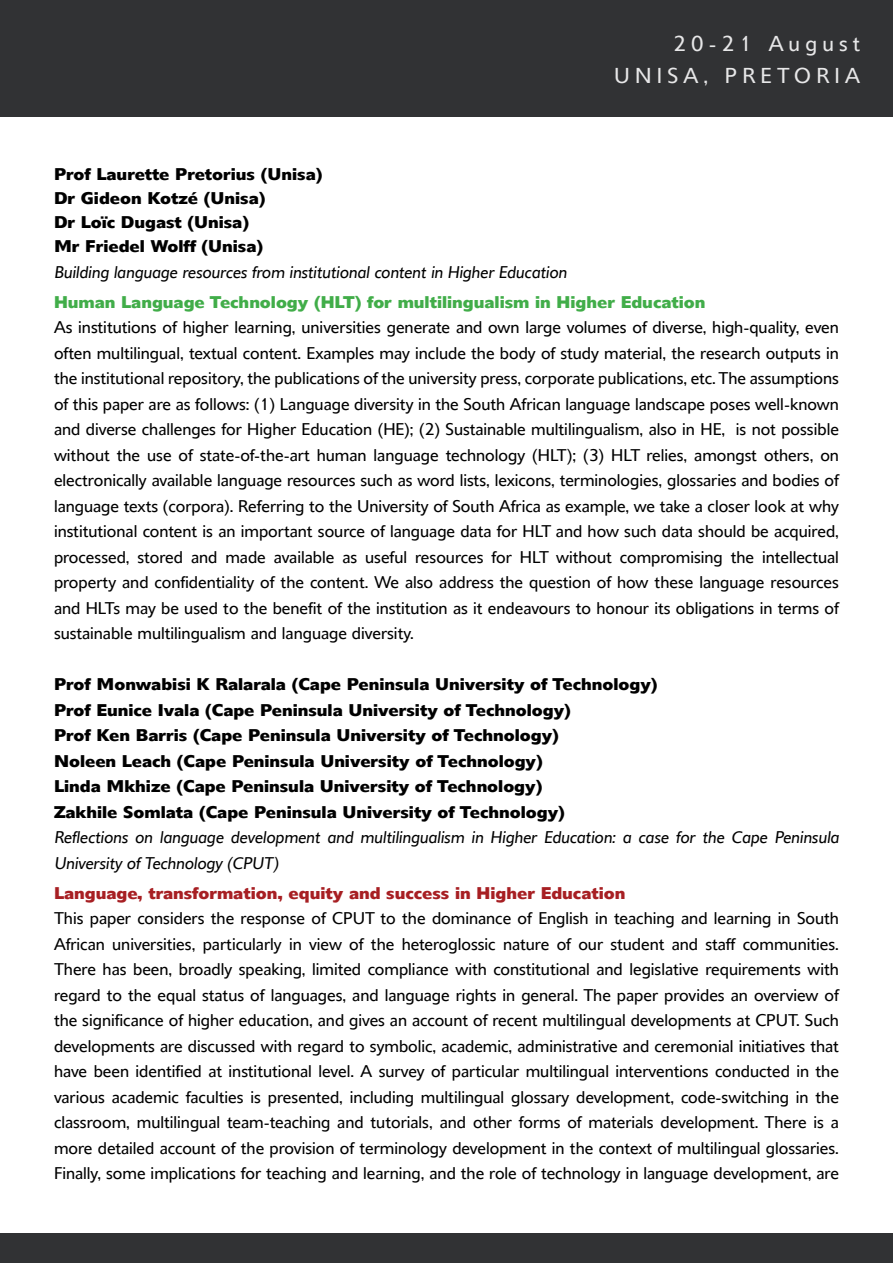
<style>
.page{position:relative;width:893px;height:1263px;background:#fff}
.page>*{position:absolute;margin:0;border:0;box-sizing:border-box;transform-origin:0 0}
.t1{font:21px/31.5px "Delargo DT";letter-spacing:.25em;color:#e7e7e8;text-align:right}
.t2{font:16.5px/25.5px "Delargo DT";color:#000;text-align:justify}
.t3{font:700 16.5px/25.5px "Delargo DT";color:#000}
.t4{font:italic 16.5px/25.5px "Delargo DT";color:#000}
.t5{font:700 16.5px "Delargo DT";color:#41ad49}
.t6{font:700 16.5px "Delargo DT";color:#a71f23}
</style>
<div class="page">
<div style="left:0;top:0;width:893px;height:117px;background:#313234"></div>
<div style="left:0;top:1233px;width:893px;height:30px;background:#313234"></div>
<p class="t1" style="left:614px;top:28px;width:247px">20-21 August<br>UNISA, PRETORIA</p>
<p class="t3" style="left:54px;top:162px;width:270px;line-height:24px">Prof Laurette Pretorius (Unisa)<br>Dr Gideon Kotzé (Unisa)<br>Dr Loïc Dugast (Unisa)<br>Mr Friedel Wolff (Unisa)</p>
<p class="t4" style="left:54px;top:259px;width:514px">Building language resources from institutional content in Higher Education</p>
<p class="t5" style="left:54px;top:291px;width:653px">Human Language Technology (HLT) for multilingualism in Higher Education</p>
<p class="t2" style="left:54px;top:314px;width:786px">As institutions of higher learning, universities generate and own large volumes of diverse, high-quality, even often multilingual, textual content. Examples may include the body of study material, the research outputs in the institutional repository, the publications of the university press, corporate publications, etc. The assumptions of this paper are as follows: (1) Language diversity in the South African language landscape poses well-known and diverse challenges for Higher Education (HE); (2) Sustainable multilingualism, also in HE, is not possible without the use of state-of-the-art human language technology (HLT); (3) HLT relies, amongst others, on electronically available language resources such as word lists, lexicons, terminologies, glossaries and bodies of language texts (corpora). Referring to the University of South Africa as example, we take a closer look at why institutional content is an important source of language data for HLT and how such data should be acquired, processed, stored and made available as useful resources for HLT without compromising the intellectual property and confidentiality of the content. We also address the question of how these language resources and HLTs may be used to the benefit of the institution as it endeavours to honour its obligations in terms of sustainable multilingualism and language diversity.</p>
<p class="t3" style="left:54px;top:671px;width:605px">Prof Monwabisi K Ralarala (Cape Peninsula University of Technology)<br>Prof Eunice Ivala (Cape Peninsula University of Technology)<br>Prof Ken Barris (Cape Peninsula University of Technology)<br>Noleen Leach (Cape Peninsula University of Technology)<br>Linda Mkhize (Cape Peninsula University of Technology)<br>Zakhile Somlata (Cape Peninsula University of Technology)</p>
<p class="t4" style="left:54px;top:824px;width:786px">Reflections on language development and multilingualism in Higher Education: a case for the Cape Peninsula<br>University of Technology (CPUT)</p>
<p class="t6" style="left:54px;top:882px;width:573px">Language, transformation, equity and success in Higher Education</p>
<p class="t2" style="left:54px;top:905px;width:786px">This paper considers the response of CPUT to the dominance of English in teaching and learning in South African universities, particularly in view of the heteroglossic nature of our student and staff communities.<br>There has been, broadly speaking, limited compliance with constitutional and legislative requirements with regard to the equal status of languages, and language rights in general. The paper provides an overview of the significance of higher education, and gives an account of recent multilingual developments at CPUT. Such developments are discussed with regard to symbolic, academic, administrative and ceremonial initiatives that have been identified at institutional level. A survey of particular multilingual interventions conducted in the various academic faculties is presented, including multilingual glossary development, code-switching in the classroom, multilingual team-teaching and tutorials, and other forms of materials development. There is a more detailed account of the provision of terminology development in the context of multilingual glossaries.<br>Finally, some implications for teaching and learning, and the role of technology in language development, are</p>
</div>
